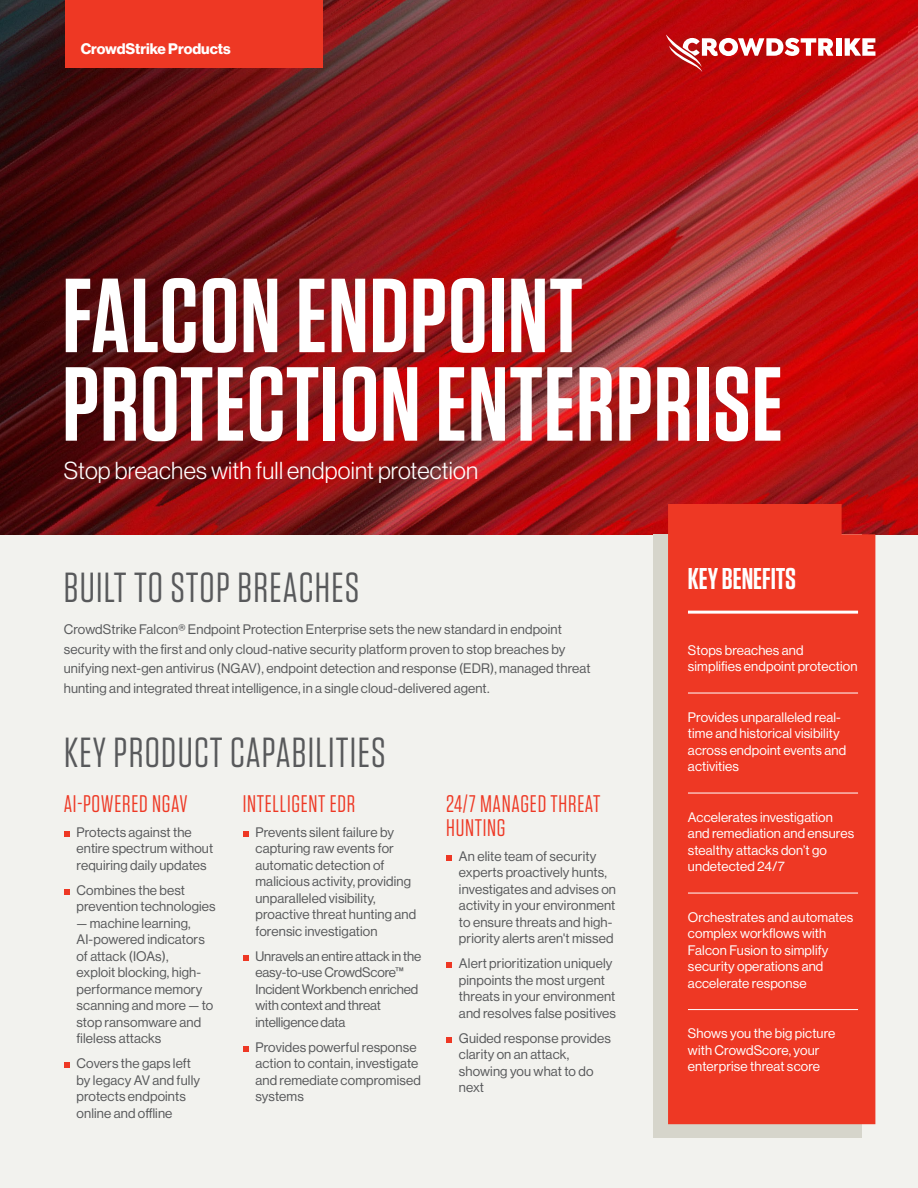
<style>
.page{position:relative;width:918px;height:1188px;background:#f2f2ee}
.page>*{position:absolute;margin:0;border:0;box-sizing:border-box;transform-origin:0 0}
.t1{font:600 105px/88.5px "Tungsten";letter-spacing:.01em;color:#fff}
.t2{font:42px "Tungsten";letter-spacing:.03em;color:#58595b}
.t3{font:600 30px "Tungsten";color:#fff}
.t4{font:24px/24px "Tungsten";letter-spacing:.03em;color:#ee3824}
.t5{font:300 24px "Haas Grot Disp 45";letter-spacing:.01em;color:#fff}
.t6{font:700 15px "Haas Grot Disp 75";color:#fff}
.t7{font:13.5px/16.5px "Haas Grot Disp 55 Roman";letter-spacing:.01em;color:#58595b}
.t8{font:13.5px/16.5px "Haas Grot Disp 55 Roman";letter-spacing:.01em;color:#fff}
.t9{font:13.5px/16.5px "Haas Grot Disp 55 Roman";letter-spacing:-.01em;color:#58595b}
</style>
<div class="page">
<img style="left:0;top:0;width:918px;height:534px">
<div style="left:65px;top:0;width:258px;height:68px;background:#ee3824"></div>
<div style="left:653px;top:534px;width:209px;height:604px;background:#d6d5cb"></div>
<div style="left:668px;top:504px;width:207px;height:620px;background:#ee3824"></div>
<hr style="left:688px;top:611px;width:170px;height:3px;background:#fff">
<hr style="left:688px;top:693px;width:170px;height:1px;background:#fff">
<hr style="left:688px;top:793px;width:170px;height:1px;background:#fff">
<hr style="left:688px;top:893px;width:170px;height:1px;background:#fff">
<hr style="left:688px;top:1009px;width:170px;height:1px;background:#fff">
<svg style="left:64px;top:831px;width:6px;height:6px"></svg>
<svg style="left:64px;top:889px;width:6px;height:6px"></svg>
<svg style="left:64px;top:1063px;width:6px;height:5px"></svg>
<svg style="left:243px;top:831px;width:6px;height:6px"></svg>
<svg style="left:243px;top:955px;width:6px;height:6px"></svg>
<svg style="left:243px;top:1046px;width:6px;height:6px"></svg>
<svg style="left:446px;top:855px;width:6px;height:6px"></svg>
<svg style="left:446px;top:962px;width:6px;height:6px"></svg>
<svg style="left:446px;top:1037px;width:6px;height:6px"></svg>
<div style="left:836px;top:38px;width:5px;height:18px;background:#fff"></div>
<svg style="left:845px;top:38px;width:30px;height:18px"></svg>
<svg style="left:666px;top:35px;width:167px;height:37px;background:#d04c4d"></svg>
<p class="t6" style="left:81px;top:39px;width:152px">CrowdStrike Products</p>
<h1 class="t1" style="left:62px;top:274px;width:722px">FALCON ENDPOINT<br>PROTECTION ENTERPRISE</h1>
<h3 class="t5" style="left:64px;top:457px;width:416px">Stop breaches with full endpoint protection</h3>
<h2 class="t2" style="left:64px;top:566px;width:297px">BUILT TO STOP BREACHES</h2>
<p class="t7" style="left:64px;top:620px;width:528px;line-height:19.5px">CrowdStrike Falcon® Endpoint Protection Enterprise sets the new standard in endpoint security with the first and only cloud-native security platform proven to stop breaches by unifying next-gen antivirus (NGAV), endpoint detection and response (EDR), managed threat hunting and integrated threat intelligence, in a single cloud-delivered agent.</p>
<h2 class="t2" style="left:64px;top:730px;width:323px">KEY PRODUCT CAPABILITIES</h2>
<h3 class="t4" style="left:64px;top:792px;width:125px">AI-POWERED NGAV</h3>
<p class="t7" style="left:77px;top:824px;width:138px">Protects against the entire spectrum without requiring daily updates</p>
<p class="t7" style="left:77px;top:882px;width:141px">Combines the best prevention technologies</p>
<p class="t7" style="left:77px;top:915px;width:138px">— machine learning,<br>AI-powered indicators of attack (IOAs),<br>exploit blocking, high&shy;performance memory scanning and more — to stop ransomware and fileless attacks</p>
<p class="t7" style="left:77px;top:1055px;width:125px">Covers the gaps left by legacy AV and fully protects endpoints online and offline</p>
<h3 class="t4" style="left:243px;top:792px;width:114px">INTELLIGENT EDR</h3>
<p class="t7" style="left:255px;top:824px;width:162px">Prevents silent failure by capturing raw events for automatic detection of malicious activity, providing unparalleled visibility, proactive threat hunting and forensic investigation</p>
<p class="t9" style="left:255px;top:948px;width:167px">Unravels an entire attack in the easy-to-use CrowdScore™<br>Incident Workbench enriched with context and threat intelligence data</p>
<p class="t7" style="left:255px;top:1039px;width:167px">Provides powerful response action to contain, investigate and remediate compromised systems</p>
<h3 class="t4" style="left:446px;top:792px;width:156px">24/7 MANAGED THREAT<br>HUNTING</h3>
<p class="t7" style="left:459px;top:848px;width:159px">An elite team of security experts proactively hunts, investigates and advises on activity in your environment to ensure threats and high&shy;priority alerts aren't missed</p>
<p class="t7" style="left:459px;top:955px;width:159px">Alert prioritization uniquely pinpoints the most urgent threats in your environment and resolves false positives</p>
<p class="t7" style="left:459px;top:1030px;width:153px">Guided response provides clarity on an attack, showing you what to do next</p>
<h3 class="t3" style="left:688px;top:563px;width:110px">KEY BENEFITS</h3>
<p class="t8" style="left:688px;top:642px;width:171px">Stops breaches and simplifies endpoint protection</p>
<p class="t8" style="left:688px;top:709px;width:160px">Provides unparalleled real&shy;time and historical visibility across endpoint events and activities</p>
<p class="t8" style="left:688px;top:809px;width:168px">Accelerates investigation and remediation and ensures stealthy attacks don’t go undetected 24/7</p>
<p class="t8" style="left:688px;top:909px;width:167px">Orchestrates and automates complex workflows with<br>Falcon Fusion to simplify security operations and accelerate response</p>
<p class="t8" style="left:688px;top:1026px;width:149px">Shows you the big picture with CrowdScore, your enterprise threat score</p>
</div>
